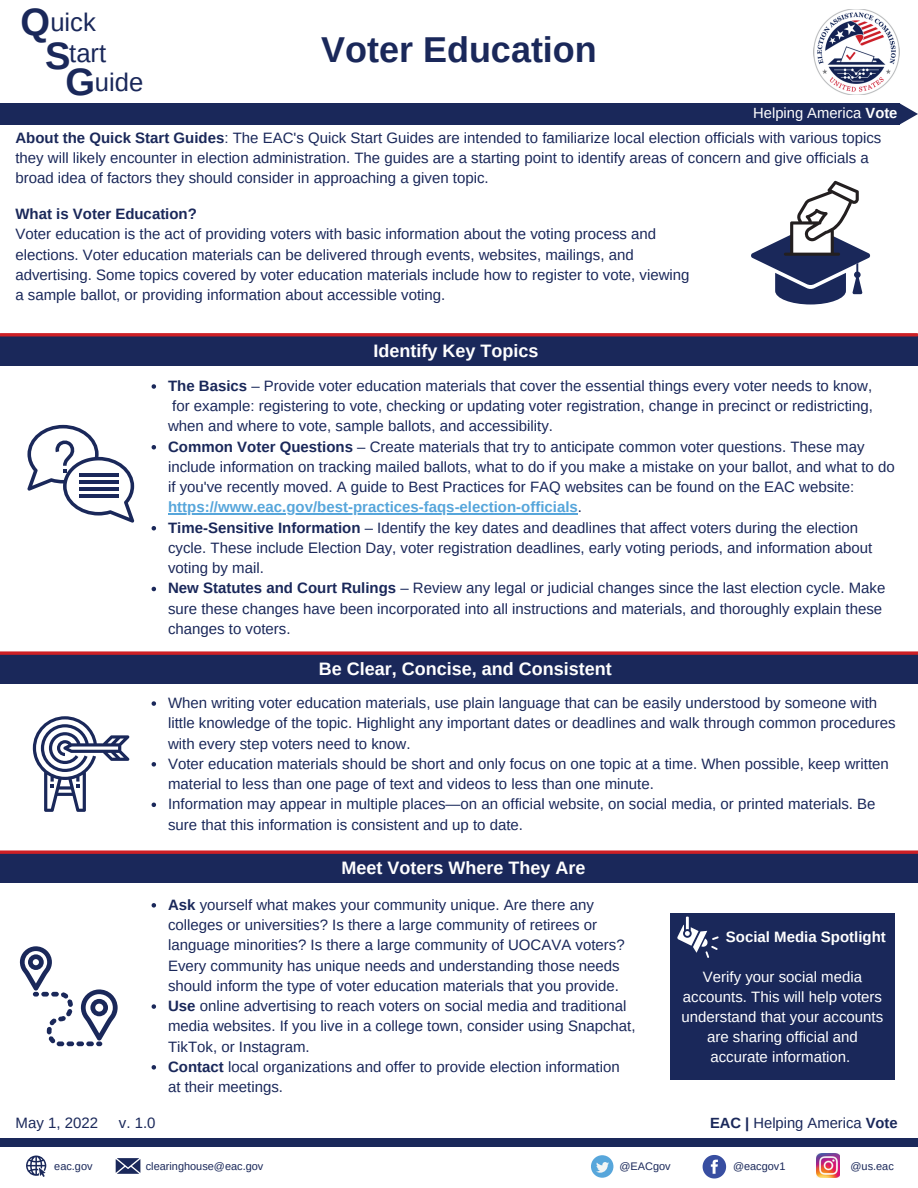
<style>
.page{position:relative;width:918px;height:1188px;background:#fff}
.page>*{position:absolute;margin:0;border:0;box-sizing:border-box;transform-origin:0 0}
.t1{font:700 38.1px "Arimo";color:#1a285a}
.t2{font:700 36px "Arimo";color:#1a285a}
.t3{font:25.65px/29.2px "Arimo";color:#1a285a}
.t4{font:700 18px "Arimo";color:#fff}
.t5{font:15px/20.2px "Arimo";color:#1a285a}
.t6{font:15px/20.2px "Arimo";color:#fff;text-align:center}
.t7{font:700 15px "Arimo";color:#fff}
.t8{font:14.7px "Arimo";color:#1a285a}
.t9{font:14.7px "Arimo";color:#fff}
.t10{font:10.95px "Arimo";color:#1a285a}
.s1{font-weight:700;font-size:38.1px}
.s2{font-weight:700}
.s3{font-weight:700;color:#57a6db}
</style>
<div class="page">
<div style="left:0;top:1138px;width:918px;height:9px;background:#1a285a"></div>
<div style="left:0;top:336px;width:918px;height:30px;background:#1a285a"></div>
<hr style="left:0;top:333px;width:917px;height:3px;background:#cd2026">
<div style="left:0;top:655px;width:918px;height:29px;background:#1a285a"></div>
<svg style="left:0;top:651px;width:918px;height:4px;background:#ca383f"></svg>
<div style="left:0;top:854px;width:918px;height:29px;background:#1a285a"></div>
<svg style="left:0;top:850px;width:918px;height:4px;background:#cc3a41"></svg>
<div style="left:670px;top:913px;width:225px;height:167px;background:#1a285a"></div>
<svg style="left:677px;top:917px;width:42px;height:41px"></svg>
<svg style="left:152px;top:384px;width:4px;height:5px"></svg>
<svg style="left:152px;top:445px;width:4px;height:5px"></svg>
<hr style="left:168px;top:514px;width:410px;height:1px;background:#57a6db">
<svg style="left:152px;top:526px;width:4px;height:5px"></svg>
<svg style="left:152px;top:587px;width:4px;height:4px"></svg>
<svg style="left:152px;top:701px;width:4px;height:5px"></svg>
<svg style="left:152px;top:762px;width:4px;height:5px"></svg>
<svg style="left:152px;top:803px;width:4px;height:4px"></svg>
<svg style="left:152px;top:903px;width:4px;height:5px"></svg>
<svg style="left:152px;top:1004px;width:4px;height:5px"></svg>
<svg style="left:152px;top:1065px;width:4px;height:5px"></svg>
<div style="left:0;top:103px;width:900px;height:22px;background:#1a285a"></div>
<svg style="left:900px;top:103px;width:18px;height:22px"></svg>
<img style="left:814px;top:9px;width:85px;height:86px">
<svg style="left:751px;top:181px;width:119px;height:124px"></svg>
<svg style="left:27px;top:425px;width:107px;height:98px"></svg>
<svg style="left:33px;top:716px;width:96px;height:96px"></svg>
<div style="left:76px;top:1041px;width:8px;height:5px;background:#1a285a;border-radius:2px"></div>
<svg style="left:81px;top:989px;width:37px;height:57px"></svg>
<svg style="left:20px;top:946px;width:54px;height:100px"></svg>
<svg style="left:26px;top:1156px;width:20px;height:21px"></svg>
<svg style="left:116px;top:1158px;width:24px;height:16px"></svg>
<div style="left:591px;top:1155px;width:22px;height:23px;background:#57a6db;border-radius:50%"></div>
<svg style="left:596px;top:1162px;width:13px;height:11px"></svg>
<svg style="left:703px;top:1155px;width:23px;height:24px"></svg>
<img style="left:816px;top:1154px;width:24px;height:24px">
<p class="t3" style="left:21px;top:7px;width:77px"><span class="s1">Q</span>uick</p>
<p class="t1" style="left:45px;top:34px;width:27px">S</p>
<p class="t1" style="left:66px;top:61px;width:31px">G</p>
<p class="t3" style="left:95px;top:39px;width:50px;text-indent:-26px">tart uide</p>
<h1 class="t2" style="left:321px;top:29px;width:277px">Voter Education</h1>
<p class="t9" style="left:753px;top:105px;width:146px">Helping America <span class="s2">Vote</span></p>
<p class="t5" style="left:15px;top:128px;width:868px"><span class="s2">About the Quick Start Guides</span>: The EAC's Quick Start Guides are intended to familiarize local election officials with various topics they will likely encounter in election administration. The guides are a starting point to identify areas of concern and give officials a broad idea of factors they should consider in approaching a given topic.</p>
<p class="t5" style="left:15px;top:204px;width:676px"><span class="s2">What is Voter Education?<br></span>Voter education is the act of providing voters with basic information about the voting process and elections. Voter education materials can be delivered through events, websites, mailings, and advertising. Some topics covered by voter education materials include how to register to vote, viewing a sample ballot, or providing information about accessible voting.</p>
<h2 class="t4" style="left:373px;top:341px;width:167px">Identify Key Topics</h2>
<p class="t5" style="left:168px;top:376px;width:728px"><span class="s2">The Basics</span> – Provide voter education materials that cover the essential things every voter needs to know,<br>for example: registering to vote, checking or updating voter registration, change in precinct or redistricting, when and where to vote, sample ballots, and accessibility.<br><span class="s2">Common Voter Questions</span> – Create materials that try to anticipate common voter questions. These may include information on tracking mailed ballots, what to do if you make a mistake on your ballot, and what to do if you've recently moved. A guide to Best Practices for FAQ websites can be found on the EAC website: <span class="s3">https://www.eac.gov/best-practices-faqs-election-officials</span>.<br><span class="s2">Time-Sensitive Information</span> – Identify the key dates and deadlines that affect voters during the election cycle. These include Election Day, voter registration deadlines, early voting periods, and information about voting by mail.<br><span class="s2">New Statutes and Court Rulings</span> – Review any legal or judicial changes since the last election cycle. Make sure these changes have been incorporated into all instructions and materials, and thoroughly explain these changes to voters.</p>
<h2 class="t4" style="left:319px;top:659px;width:295px">Be Clear, Concise, and Consistent</h2>
<p class="t5" style="left:168px;top:693px;width:729px">When writing voter education materials, use plain language that can be easily understood by someone with little knowledge of the topic. Highlight any important dates or deadlines and walk through common procedures with every step voters need to know.<br>Voter education materials should be short and only focus on one topic at a time. When possible, keep written material to less than one page of text and videos to less than one minute.<br>Information may appear in multiple places—on an official website, on social media, or printed materials. Be sure that this information is consistent and up to date.</p>
<h2 class="t4" style="left:342px;top:858px;width:246px">Meet Voters Where They Are</h2>
<p class="t5" style="left:168px;top:894px;width:469px"><span class="s2">Ask</span> yourself what makes your community unique. Are there any colleges or universities? Is there a large community of retirees or language minorities? Is there a large community of UOCAVA voters?<br>Every community has unique needs and understanding those needs should inform the type of voter education materials that you provide.<br><span class="s2">Use</span> online advertising to reach voters on social media and traditional media websites. If you live in a college town, consider using Snapchat, TikTok, or Instagram.<br><span class="s2">Contact</span> local organizations and offer to provide election information at their meetings.</p>
<p class="t7" style="left:726px;top:928px;width:161px">Social Media Spotlight</p>
<p class="t6" style="left:682px;top:966px;width:203px">Verify your social media accounts. This will help voters understand that your accounts are sharing official and accurate information.</p>
<p class="t5" style="left:16px;top:1113px;width:84px">May 1, 2022</p>
<p class="t5" style="left:119px;top:1113px;width:38px">v. 1.0</p>
<p class="t8" style="left:710px;top:1115px;width:189px"><span class="s2">EAC |</span> Helping America <span class="s2">Vote</span></p>
<p class="t10" style="left:54px;top:1160px;width:40px">eac.gov</p>
<p class="t10" style="left:146px;top:1160px;width:119px">clearinghouse@eac.gov</p>
<p class="t10" style="left:619px;top:1160px;width:53px">@EACgov</p>
<p class="t10" style="left:733px;top:1160px;width:54px">@eacgov1</p>
<p class="t10" style="left:851px;top:1160px;width:45px">@us.eac</p>
</div>
